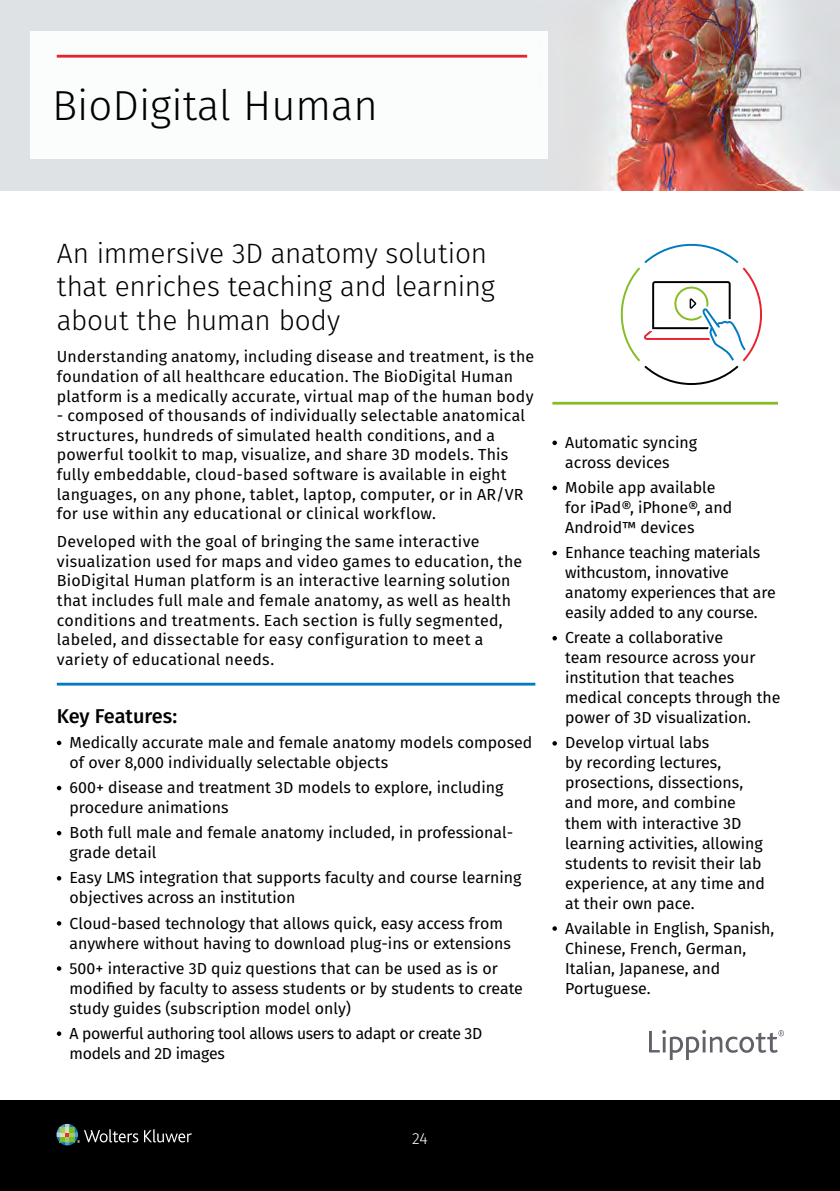
<style>
.page{position:relative;width:840px;height:1191px;background:#fff}
.page>*{position:absolute;margin:0;border:0;box-sizing:border-box;transform-origin:0 0}
.t1{font:300 42px "Fira Sans";color:#000}
.t2{font:300 28px/33.6px "Fira Sans";letter-spacing:-.01em;color:#000}
.t3{font:500 20px "Fira Sans";letter-spacing:-.005em;color:#000}
.t4{font:16px/20px "Fira Sans";color:#000}
.t5{font:16px/20px "Fira Sans";letter-spacing:-.02em;color:#000}
.t6{font:300 16px "Fira Sans";color:#fff}
</style>
<div class="page">
<div style="left:0;top:1101px;width:839px;height:90px;background:#000"></div>
<svg style="left:56px;top:1123px;width:136px;height:22px"></svg>
<img style="left:0;top:0;width:839px;height:191px">
<hr style="left:552px;top:402px;width:225px;height:2px;background:#86bc25">
<svg style="left:620px;top:244px;width:141px;height:141px"></svg>
<div style="left:31px;top:32px;width:516px;height:127px;background:#fff"></div>
<hr style="left:57px;top:55px;width:470px;height:3px;background:#e62330">
<hr style="left:57px;top:683px;width:478px;height:2px;background:#007ac2">
<svg style="left:57px;top:740px;width:4px;height:5px"></svg>
<svg style="left:57px;top:786px;width:4px;height:4px"></svg>
<svg style="left:57px;top:831px;width:4px;height:4px"></svg>
<svg style="left:57px;top:876px;width:4px;height:4px"></svg>
<svg style="left:57px;top:921px;width:4px;height:4px"></svg>
<svg style="left:57px;top:966px;width:4px;height:4px"></svg>
<svg style="left:57px;top:1031px;width:4px;height:5px"></svg>
<svg style="left:552px;top:440px;width:4px;height:5px"></svg>
<svg style="left:552px;top:486px;width:4px;height:4px"></svg>
<svg style="left:552px;top:551px;width:4px;height:4px"></svg>
<svg style="left:552px;top:636px;width:4px;height:4px"></svg>
<svg style="left:552px;top:741px;width:4px;height:4px"></svg>
<svg style="left:552px;top:926px;width:4px;height:4px"></svg>
<img style="left:649px;top:1030px;width:133px;height:29px">
<h1 class="t1" style="left:52px;top:75px;width:327px">BioDigital Human</h1>
<h2 class="t2" style="left:57px;top:236px;width:439px">An immersive 3D anatomy solution that enriches teaching and learning about the human body</h2>
<p class="t4" style="left:57px;top:347px;width:478px">Understanding anatomy, including disease and treatment, is the foundation of all healthcare education. The BioDigital Human platform is a medically accurate, virtual map of the human body</p>
<p class="t4" style="left:57px;top:405px;width:469px">- composed of thousands of individually selectable anatomical structures, hundreds of simulated health conditions, and a powerful toolkit to map, visualize, and share 3D models. This fully embeddable, cloud-based software is available in eight languages, on any phone, tablet, laptop, computer, or in AR/VR for use within any educational or clinical workflow.</p>
<p class="t4" style="left:57px;top:531px;width:467px">Developed with the goal of bringing the same interactive visualization used for maps and video games to education, the BioDigital Human platform is an interactive learning solution that includes full male and female anatomy, as well as health conditions and treatments. Each section is fully segmented, labeled, and dissectable for easy configuration to meet a variety of educational needs.</p>
<p class="t3" style="left:57px;top:700px;width:122px">Key Features:</p>
<p class="t4" style="left:70px;top:732px;width:464px">Medically accurate male and female anatomy models composed of over 8,000 individually selectable objects</p>
<p class="t4" style="left:70px;top:777px;width:435px">600+ disease and treatment 3D models to explore, including procedure animations</p>
<p class="t4" style="left:70px;top:822px;width:445px">Both full male and female anatomy included, in professional&shy;grade detail</p>
<p class="t4" style="left:70px;top:867px;width:453px">Easy LMS integration that supports faculty and course learning objectives across an institution</p>
<p class="t4" style="left:70px;top:912px;width:442px">Cloud-based technology that allows quick, easy access from anywhere without having to download plug-ins or extensions</p>
<p class="t4" style="left:70px;top:957px;width:454px">500+ interactive 3D quiz questions that can be used as is or modified by faculty to assess students or by students to create study guides (subscription model only)</p>
<p class="t5" style="left:70px;top:1022px;width:414px">A powerful authoring tool allows users to adapt or create 3D models and 2D images</p>
<p class="t6" style="left:412px;top:1127px;width:17px">24</p>
<p class="t4" style="left:565px;top:432px;width:133px">Automatic syncing across devices</p>
<p class="t4" style="left:565px;top:477px;width:168px">Mobile app available for iPad®, iPhone®, and<br>Android™ devices</p>
<p class="t4" style="left:565px;top:542px;width:212px">Enhance teaching materials withcustom, innovative anatomy experiences that are easily added to any course.</p>
<p class="t4" style="left:565px;top:627px;width:217px">Create a collaborative<br>team resource across your institution that teaches medical concepts through the power of 3D visualization.</p>
<p class="t4" style="left:565px;top:732px;width:201px">Develop virtual labs<br>by recording lectures, prosections, dissections, and more, and combine them with interactive 3D learning activities, allowing students to revisit their lab experience, at any time and at their own pace.</p>
<p class="t4" style="left:565px;top:917px;width:210px">Available in English, Spanish,<br>Chinese, French, German,<br>Italian, Japanese, and<br>Portuguese.</p>
</div>
